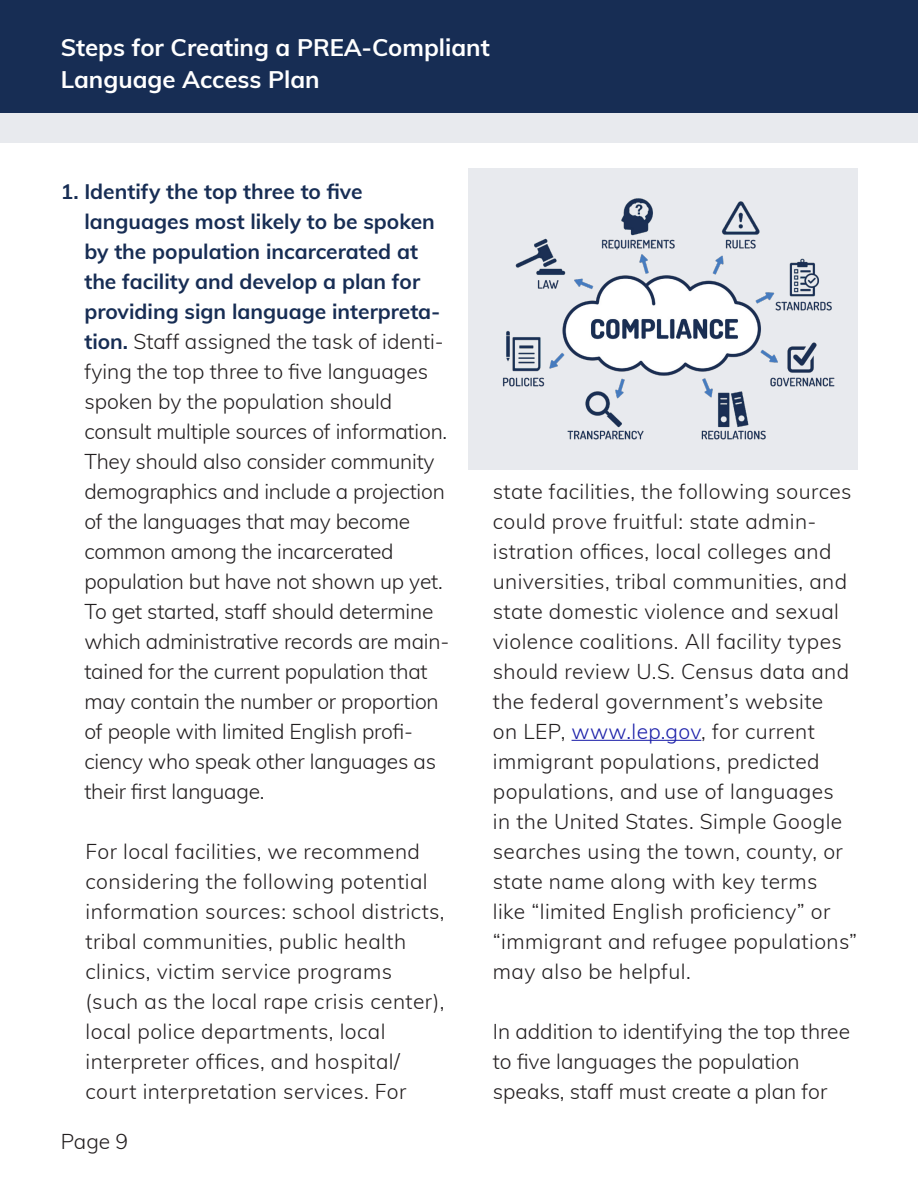
<style>
.page{position:relative;width:918px;height:1188px;background:#fff}
.page>*{position:absolute;margin:0;border:0;box-sizing:border-box;transform-origin:0 0}
.H1_white{font:700 24px/31.5px "Muli";color:#fff}
.Body_indent_addition{font:300 21px/30px "Muli";letter-spacing:.02em;color:#231f20}
.Body_indent{font:300 21px/30px "Muli";letter-spacing:-.01em;color:#231f20}
.Body_indent_addition-2{font:300 21px/30px "Muli";color:#231f20}
.s1{font-weight:700;color:#172d54}
.s2{color:#1e22aa}
</style>
<div class="page">
<div style="left:0;top:110px;width:918px;height:32px;background:#e8eaee"></div>
<div style="left:0;top:0;width:918px;height:113px;background:#172d54"></div>
<img style="left:468px;top:169px;width:389px;height:301px">
<hr style="left:572px;top:740px;width:129px;height:1px;background:#1e22aa">
<h1 class="H1_white" style="left:61px;top:31px;width:431px">Steps for Creating a PREA-Compliant<br>Language Access Plan</h1>
<p class="Body_indent" style="left:84px;top:175px;width:366px;text-indent:-24px"><span class="s1">1. Identify the top three to five languages most likely to be spoken by the population incarcerated at the facility and develop a plan for providing sign language interpreta&shy;tion.</span> Staff assigned the task of identi&shy;fying the top three to five languages spoken by the population should consult multiple sources of information.<br>They should also consider community demographics and include a projection of the languages that may become common among the incarcerated population but have not shown up yet.<br>To get started, staff should determine which administrative records are main&shy;tained for the current population that may contain the number or proportion of people with limited English profi&shy;ciency who speak other languages as their first language.</p>
<p class="Body_indent_addition" style="left:86px;top:835px;width:360px">For local facilities, we recommend considering the following potential information sources: school districts, tribal communities, public health clinics, victim service programs (such as the local rape crisis center), local police departments, local interpreter offices, and hospital/ court interpretation services. For</p>
<p class="Body_indent" style="left:61px;top:1125px;width:69px">Page 9</p>
<p class="Body_indent_addition" style="left:493px;top:475px;width:366px">state facilities, the following sources could prove fruitful: state admin&shy;istration offices, local colleges and universities, tribal communities, and state domestic violence and sexual violence coalitions. All facility types should review U.S. Census data and the federal government’s website<br>on LEP, <span class="s2">www.lep.gov</span>, for current immigrant populations, predicted populations, and use of languages<br>in the United States. Simple Google searches using the town, county, or state name along with key terms<br>like “limited English proficiency” or “immigrant and refugee populations” may also be helpful.</p>
<p class="Body_indent_addition-2" style="left:493px;top:1015px;width:359px">In addition to identifying the top three to five languages the population speaks, staff must create a plan for</p>
</div>
